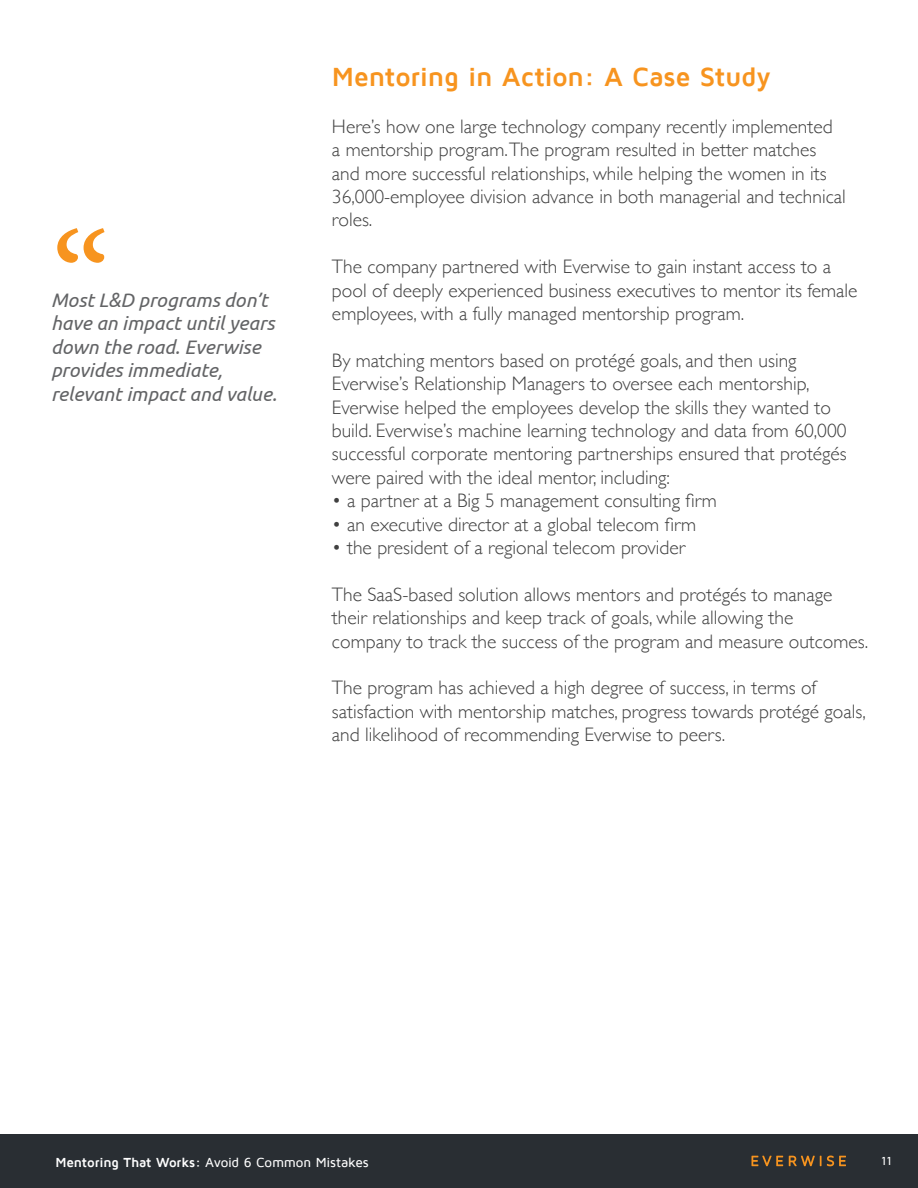
<style>
.page{position:relative;width:918px;height:1188px;background:#fff}
.page>*{position:absolute;margin:0;border:0;box-sizing:border-box;transform-origin:0 0}
.t1{font:150px "Minion Pro";color:#f7941f}
.t2{font:700 27px "Maven Pro";letter-spacing:-.015em;color:#f7941f}
.t3{font:300 19.5px/23.4px "Gill Sans";color:#404040}
.t4{font:italic 19.5px/23.4px "Ubuntu";color:#636466}
.t5{font:500 13.5px "Maven Pro";letter-spacing:-.02em;color:#fff}
.t6{font:500 12px "Maven Pro";color:#fff}
.s1{font-weight:700}
</style>
<div class="page">
<div style="left:0;top:1134px;width:918px;height:54px;background:#292e33"></div>
<svg style="left:752px;top:1156px;width:94px;height:10px"></svg>
<h1 class="t1" style="left:51px;top:187px;width:61px">“</h1>
<p class="t4" style="left:51px;top:288px;width:227px">Most L&amp;D programs don’t have an impact until years down the road. Everwise provides immediate, relevant impact and value.</p>
<h2 class="t2" style="left:332px;top:63px;width:440px">Mentoring in Action: A Case Study</h2>
<p class="t3" style="left:332px;top:114px;width:515px">Here’s how one large technology company recently implemented a mentorship program.The program resulted in better matches and more successful relationships, while helping the women in its 36,000-employee division advance in both managerial and technical roles.</p>
<p class="t3" style="left:332px;top:254px;width:527px">The company partnered with Everwise to gain instant access to a pool of deeply experienced business executives to mentor its female employees, with a fully managed mentorship program.</p>
<p class="t3" style="left:332px;top:348px;width:516px">By matching mentors based on protégé goals, and then using Everwise’s Relationship Managers to oversee each mentorship, Everwise helped the employees develop the skills they wanted to build. Everwise’s machine learning technology and data from 60,000 successful corporate mentoring partnerships ensured that protégés were paired with the ideal mentor, including:</p>
<p class="t3" style="left:332px;top:488px;width:386px">• a partner at a Big 5 management consulting firm</p>
<p class="t3" style="left:332px;top:512px;width:366px">• an executive director at a global telecom firm</p>
<p class="t3" style="left:332px;top:535px;width:355px">• the president of a regional telecom provider</p>
<p class="t3" style="left:332px;top:582px;width:538px">The SaaS-based solution allows mentors and protégés to manage their relationships and keep track of goals, while allowing the<br>company to track the success of the program and measure outcomes.</p>
<p class="t3" style="left:332px;top:675px;width:535px">The program has achieved a high degree of success, in terms of satisfaction with mentorship matches, progress towards protégé goals, and likelihood of recommending Everwise to peers.</p>
<p class="t5" style="left:56px;top:1155px;width:315px"><span class="s1">Mentoring That Works:</span> Avoid 6 Common Mistakes</p>
<p class="t6" style="left:881px;top:1155px;width:12px">11</p>
</div>
